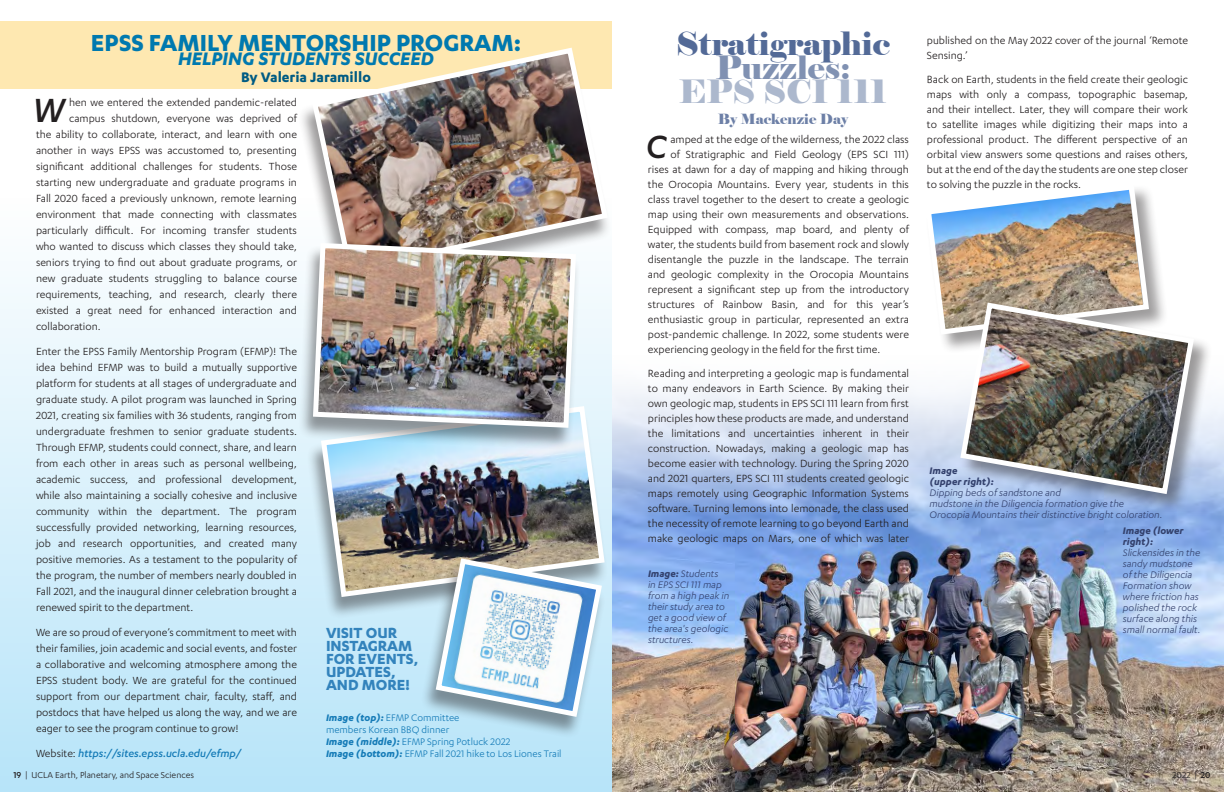
<style>
.page{position:relative;width:1224px;height:792px;background:#fff}
.page>*{position:absolute;margin:0;border:0;box-sizing:border-box;transform-origin:0 0}
.Article_Paragraph__K{font:italic 500 38.9px "Karbon";color:#231f20}
.Article_Paragraph__K-2{font:italic 500 37.3px "Karbon";color:#231f20}
.Article_Headings__Ka{font:32px/24px "Elephant";color:#536a97;text-align:center}
.Article_Headings__Ka-2{font:32px "Elephant";color:#acb8cd}
.Article_Headings__Ka-3{font:700 27px "Karbon";color:#0079af}
.Article_Headings__Ka-4{font:italic 700 21px "Karbon";color:#0079af}
.Article_Paragraph__K-3{font:700 17px/13px "Karbon";color:#3383bc}
.Author_Name__Karbon{font:700 16px "Karbon";color:#005b83}
.Author_Name__Karbon-2{font:14px "Elephant";color:#6d80a7}
.Article_Paragraph__K-4{font:12px/16px "Karbon";color:#231f20;text-align:justify}
.Article_Paragraph__K-5{font:italic 500 12px "Karbon";color:#157bb7}
.Image_Captions__Karb{font:italic 11px/11px "Karbon";color:#33416d}
.Article_Paragraph__K-6{font:11px "Karbon";color:#157bb7}
.t1{font:10px "Karbon";color:#231f20}
.s1{font-weight:400;font-style:normal;color:#231f20}
.s2{font-weight:700;font-style:italic}
.s3{color:#8091b2}
.s4{font-weight:700}
.s5{font-weight:500}
</style>
<div class="page">
<div style="left:0;top:0;width:612px;height:792px;background:linear-gradient(to bottom,#fff,#b9e5f9)"></div>
<div style="left:0;top:21px;width:612px;height:68px;background:#fee8b1"></div>
<img style="left:612px;top:386px;width:612px;height:406px">
<div style="left:926px;top:184px;width:242px;height:170px;background:#231f20;opacity:.44"></div>
<img style="left:926px;top:184px;width:226px;height:153px">
<div style="left:960px;top:303px;width:253px;height:210px;background:#231f20;opacity:.45"></div>
<img style="left:957px;top:300px;width:240px;height:197px">
<div style="left:297px;top:51px;width:315px;height:244px;background:#231f20;opacity:.45"></div>
<img style="left:309px;top:47px;width:302px;height:229px">
<div style="left:306px;top:409px;width:303px;height:210px;background:#231f20;opacity:.45"></div>
<img style="left:318px;top:403px;width:289px;height:197px">
<div style="left:298px;top:246px;width:282px;height:204px;background:#231f20;opacity:.45"></div>
<img style="left:310px;top:240px;width:269px;height:190px">
<div style="left:421px;top:561px;width:185px;height:178px;background:#231f20;opacity:.45"></div>
<svg style="left:433px;top:555px;width:172px;height:165px"></svg>
<p class="Article_Headings__Ka-3" style="left:91px;top:28px;width:432px">EPSS FAMILY MENTORSHIP PROGRAM:</p>
<p class="Article_Headings__Ka-4" style="left:178px;top:47px;width:257px">HELPING STUDENTS SUCCEED</p>
<p class="Author_Name__Karbon" style="left:241px;top:68px;width:131px">By Valeria Jaramillo</p>
<p class="Article_Paragraph__K" style="left:33px;top:89px;width:33px">W</p>
<p class="Article_Paragraph__K-4" style="left:69px;top:95px;width:229px">hen we entered the extended pandemic-related</p>
<p class="Article_Paragraph__K-4" style="left:69px;top:111px;width:229px">campus shutdown, everyone was deprived of</p>
<p class="Article_Paragraph__K-4" style="left:36px;top:126px;width:263px">the ability to collaborate, interact, and learn with one</p>
<p class="Article_Paragraph__K-4" style="left:36px;top:142px;width:262px">another in ways EPSS was accustomed to, presenting</p>
<p class="Article_Paragraph__K-4" style="left:36px;top:158px;width:262px">significant additional challenges for students. Those</p>
<p class="Article_Paragraph__K-4" style="left:36px;top:174px;width:263px">starting new undergraduate and graduate programs in</p>
<p class="Article_Paragraph__K-4" style="left:36px;top:190px;width:263px">Fall 2020 faced a previously unknown, remote learning</p>
<p class="Article_Paragraph__K-4" style="left:36px;top:206px;width:262px">environment that made connecting with classmates</p>
<p class="Article_Paragraph__K-4" style="left:36px;top:222px;width:263px">particularly difficult. For incoming transfer students</p>
<p class="Article_Paragraph__K-4" style="left:36px;top:238px;width:263px">who wanted to discuss which classes they should take,</p>
<p class="Article_Paragraph__K-4" style="left:36px;top:254px;width:262px">seniors trying to find out about graduate programs, or</p>
<p class="Article_Paragraph__K-4" style="left:36px;top:270px;width:263px">new graduate students struggling to balance course</p>
<p class="Article_Paragraph__K-4" style="left:36px;top:286px;width:262px">requirements, teaching, and research, clearly there</p>
<p class="Article_Paragraph__K-4" style="left:36px;top:302px;width:263px">existed a great need for enhanced interaction and</p>
<p class="Article_Paragraph__K-4" style="left:36px;top:318px;width:66px">collaboration.</p>
<p class="Article_Paragraph__K-4" style="left:36px;top:343px;width:263px">Enter the EPSS Family Mentorship Program (EFMP)! The idea behind EFMP was to build a mutually supportive platform for students at all stages of undergraduate and graduate study. A pilot program was launched in Spring 2021, creating six families with 36 students, ranging from undergraduate freshmen to senior graduate students.<br>Through EFMP, students could connect, share, and learn from each other in areas such as personal wellbeing, academic success, and professional development, while also maintaining a socially cohesive and inclusive community within the department. The program successfully provided networking, learning resources, job and research opportunities, and created many positive memories. As a testament to the popularity of the program, the number of members nearly doubled in Fall 2021, and the inaugural dinner celebration brought a renewed spirit to the department.</p>
<p class="Article_Paragraph__K-4" style="left:36px;top:624px;width:263px">We are so proud of everyone’s commitment to meet with their families, join academic and social events, and foster a collaborative and welcoming atmosphere among the EPSS student body. We are grateful for the continued support from our department chair, faculty, staff, and postdocs that have helped us along the way, and we are eager to see the program continue to grow!</p>
<p class="Article_Paragraph__K-5" style="left:36px;top:747px;width:207px"><span class="s1">Website:</span> https://sites.epss.ucla.edu/efmp/</p>
<p class="Article_Paragraph__K-3" style="left:326px;top:626px;width:94px">VISIT OUR<br>INSTAGRAM<br>FOR EVENTS,<br>UPDATES,<br>AND MORE!</p>
<p class="Article_Paragraph__K-6" style="left:326px;top:712px;width:135px"><span class="s2">Image (top):</span> EFMP Committee</p>
<p class="Article_Paragraph__K-6" style="left:326px;top:724px;width:125px">members Korean BBQ dinner</p>
<p class="Article_Paragraph__K-6" style="left:326px;top:736px;width:186px"><span class="s2">Image (middle):</span> EFMP Spring Potluck 2022</p>
<p class="Article_Paragraph__K-6" style="left:326px;top:748px;width:237px"><span class="s2">Image (bottom):</span> EFMP Fall 2021 hike to Los Liones Trail</p>
<p class="Article_Headings__Ka" style="left:676px;top:32px;width:215px">Stratigraphic<br><span class="s3">Puzzles:</span></p>
<p class="Article_Headings__Ka-2" style="left:679px;top:71px;width:210px">EPS SCI 111</p>
<p class="Author_Name__Karbon-2" style="left:718px;top:111px;width:132px">By Mackenzie Day</p>
<p class="Article_Paragraph__K-2" style="left:646px;top:126px;width:22px">C</p>
<p class="Article_Paragraph__K-4" style="left:670px;top:131px;width:240px">amped at the edge of the wilderness, the 2022 class</p>
<p class="Article_Paragraph__K-4" style="left:670px;top:146px;width:240px">of Stratigraphic and Field Geology (EPS SCI 111)</p>
<p class="Article_Paragraph__K-4" style="left:648px;top:161px;width:263px">rises at dawn for a day of mapping and hiking through</p>
<p class="Article_Paragraph__K-4" style="left:648px;top:176px;width:263px">the Orocopia Mountains. Every year, students in this</p>
<p class="Article_Paragraph__K-4" style="left:648px;top:191px;width:262px">class travel together to the desert to create a geologic</p>
<p class="Article_Paragraph__K-4" style="left:648px;top:206px;width:263px">map using their own measurements and observations.</p>
<p class="Article_Paragraph__K-4" style="left:648px;top:221px;width:263px">Equipped with compass, map board, and plenty of</p>
<p class="Article_Paragraph__K-4" style="left:648px;top:236px;width:262px">water, the students build from basement rock and slowly</p>
<p class="Article_Paragraph__K-4" style="left:648px;top:251px;width:262px">disentangle the puzzle in the landscape. The terrain</p>
<p class="Article_Paragraph__K-4" style="left:648px;top:266px;width:262px">and geologic complexity in the Orocopia Mountains</p>
<p class="Article_Paragraph__K-4" style="left:648px;top:281px;width:262px">represent a significant step up from the introductory</p>
<p class="Article_Paragraph__K-4" style="left:648px;top:296px;width:262px">structures of Rainbow Basin, and for this year’s</p>
<p class="Article_Paragraph__K-4" style="left:648px;top:311px;width:263px">enthusiastic group in particular, represented an extra</p>
<p class="Article_Paragraph__K-4" style="left:648px;top:326px;width:263px">post-pandemic challenge. In 2022, some students were</p>
<p class="Article_Paragraph__K-4" style="left:648px;top:341px;width:234px">experiencing geology in the field for the first time.</p>
<p class="Article_Paragraph__K-4" style="left:648px;top:366px;width:263px;line-height:15px">Reading and interpreting a geologic map is fundamental to many endeavors in Earth Science. By making their own geologic map, students in EPS SCI 111 learn from first principles how these products are made, and understand the limitations and uncertainties inherent in their construction. Nowadays, making a geologic map has become easier with technology. During the Spring 2020 and 2021 quarters, EPS SCI 111 students created geologic maps remotely using Geographic Information Systems software. Turning lemons into lemonade, the class used the necessity of remote learning to go beyond Earth and make geologic maps on Mars, one of which was later</p>
<p class="Image_Captions__Karb" style="left:648px;top:568px;width:83px"><span class="s4">Image:</span> Students<br>in EPS SCI 111 map from a high peak in their study area to get a good view of the area's geologic structures.</p>
<p class="Article_Paragraph__K-4" style="left:927px;top:33px;width:263px;line-height:15px">published on the May 2022 cover of the journal ‘Remote<br>Sensing.’</p>
<p class="Article_Paragraph__K-4" style="left:927px;top:72px;width:263px;line-height:15px">Back on Earth, students in the field create their geologic maps with only a compass, topographic basemap, and their intellect. Later, they will compare their work to satellite images while digitizing their maps into a professional product. The different perspective of an orbital view answers some questions and raises others, but at the end of the day the students are one step closer to solving the puzzle in the rocks.</p>
<p class="Image_Captions__Karb" style="left:930px;top:465px;width:234px"><span class="s4">Image<br>(upper right):<br></span>Dipping beds of sandstone and<br>mudstone in the Diligencia formation give the<br>Orocopia Mountains their distinctive bright coloration.</p>
<p class="Image_Captions__Karb" style="left:1123px;top:525px;width:79px"><span class="s4">Image (lower right):<br></span>Slickensides in the sandy mudstone of the Diligencia<br>Formation show where friction has polished the rock surface along this small normal fault.</p>
<p class="t1" style="left:14px;top:769px;width:182px"><span class="s5">19</span> | UCLA Earth, Planetary, and Space Sciences</p>
<p class="t1" style="left:1172px;top:769px;width:40px">2022 | <span class="s5">20</span></p>
</div>
